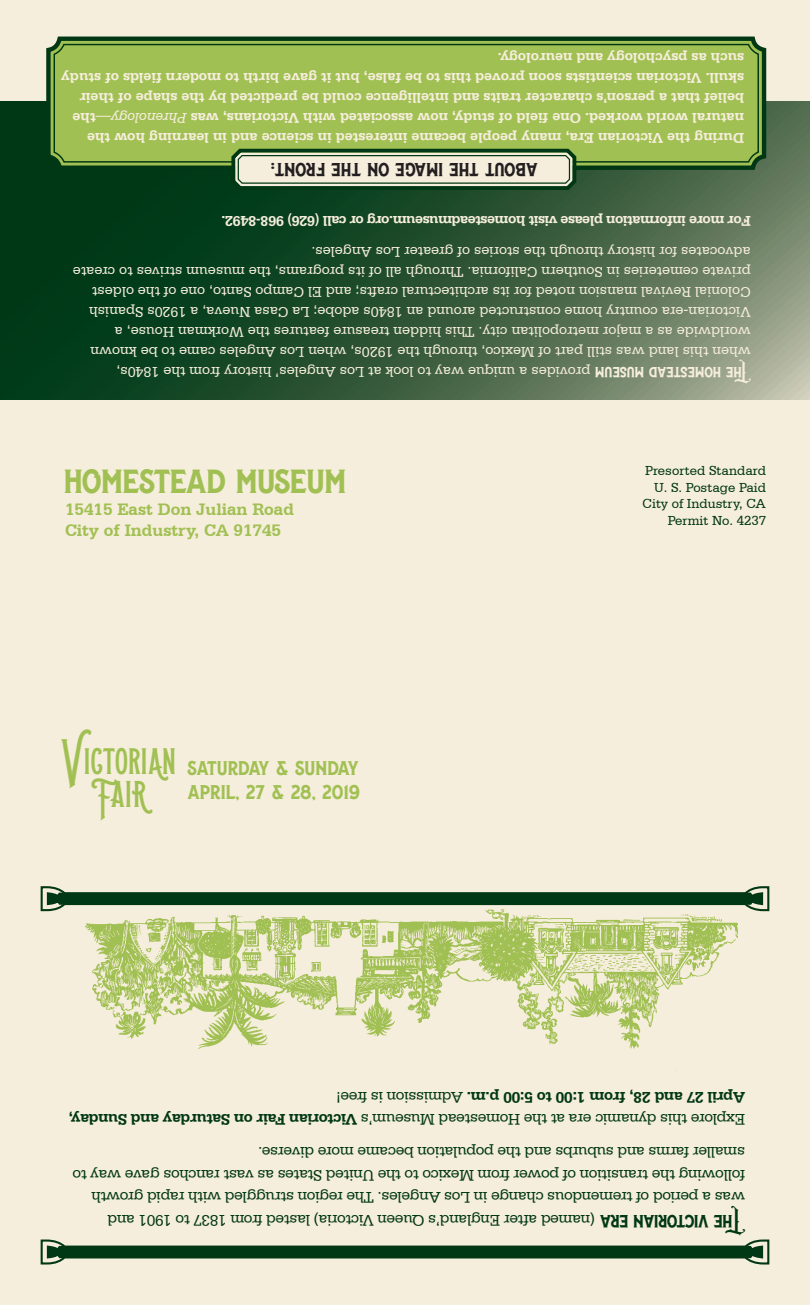
<style>
.page{position:relative;width:810px;height:1305px;background:#f6eedc}
.page>*{position:absolute;margin:0;border:0;box-sizing:border-box;transform-origin:0 0}
.t1{font:40px "LHF Whistler";letter-spacing:-.02em;color:#a1c053}
.t2{font:38.25px "LHF Elixir";color:#a1c053}
.t3{font:37.75px "LHF Elixir";letter-spacing:-.015em;color:#a1c053}
.t4{font:23.75px "LHF Whistler";color:#a1c053}
.Body_text{font:22.5px "LHF Whistler";letter-spacing:-.01em;color:#231f20}
.Body_text-2{font:21.25px "LHF Whistler";letter-spacing:-.02em;color:#003714}
.t5{font:700 17.5px "Serifa BT";color:#a1c053}
.Body_text-3{font:17.5px "LHF Whistler";color:#f6eedc}
.Body_text-4{font:16.25px/22.5px "Serifa BT";letter-spacing:-.02em;color:#003714}
.Body_text-5{font:700 16.25px/22.5px "Serifa BT";letter-spacing:-.02em;color:#003714}
.Body_text-6{font:15px/20px "Serifa BT";color:#f6eedc}
.Body_text-7{font:700 15px/20px "Serifa BT";color:#f6eedc}
.Body_text-8{font:700 15px "Serifa BT";letter-spacing:-.03em;color:#f6eedc}
.t6{font:13.75px "Serifa BT";color:#003714}
.s1{font-weight:400;font-style:italic}
.s2{font-size:49.5px}
.s3{font-weight:400}
</style>
<div class="page">
<svg style="left:0;top:102px;width:810px;height:298px;background:#365c3d"></svg>
<svg style="left:43px;top:36px;width:726px;height:137px;background:#94b44f"></svg>
<div style="left:54px;top:44px;width:705px;height:119px;border:1px solid #003714;border-radius:10px"></div>
<svg style="left:228px;top:145px;width:352px;height:48px"></svg>
<svg style="left:40px;top:886px;width:730px;height:26px"></svg>
<img style="left:85px;top:910px;width:653px;height:161px">
<svg style="left:40px;top:1239px;width:730px;height:26px"></svg>
<p class="Body_text-7" style="left:744px;top:149px;width:684px;rotate:-180deg">During the Victorian Era, many people became interested in science and in learning how the natural world worked. One field of study, now associated with Victorians, was <span class="s1">Phrenology—</span>the belief that a person’s character traits and intelligence could be predicted by the shape of their skull. Victorian scientists soon proved this to be false, but it gave birth to modern fields of study such as psychology and neurology.</p>
<p class="Body_text" style="left:538px;top:184px;width:269px;rotate:-180deg">ABOUT THE IMAGE ON THE FRONT:</p>
<p class="Body_text-8" style="left:751px;top:230px;width:531px;rotate:-180deg">For more information please visit homesteadmuseum.org or call (626) 968-8492.</p>
<p class="Body_text-6" style="left:751px;top:362px;width:679px;rotate:-180deg">when this land was still part of Mexico, through the 1920s, when Los Angeles came to be known worldwide as a major metropolitan city. This hidden treasure features the Workman House, a Victorian-era country home constructed around an 1840s adobe; La Casa Nueva, a 1920s Spanish Colonial Revival mansion noted for its architectural crafts; and El Campo Santo, one of the oldest private cemeteries in Southern California. Through all of its programs, the museum strives to create advocates for history through the stories of greater Los Angeles.</p>
<p class="Body_text-6" style="left:590px;top:382px;width:476px;rotate:-180deg">provides a unique way to look at Los Angeles’ history from the 1840s,</p>
<p class="Body_text-3" style="left:751px;top:383px;width:157px;rotate:-180deg">THE HOMESTEAD MUSEUM</p>
<p class="t1" style="left:64px;top:455px;width:284px">HOMESTEAD MUSEUM</p>
<p class="t5" style="left:65px;top:498px;width:230px">15415 East Don Julian Road</p>
<p class="t5" style="left:65px;top:519px;width:218px">City of Industry, CA 91745</p>
<p class="t3" style="left:61px;top:733px;width:117px"><span class="s2">V</span>ictori}n</p>
<p class="t2" style="left:91px;top:766px;width:57px">Fai∏</p>
<p class="t4" style="left:188px;top:753px;width:173px">SATURDAY &amp; SUNDAY</p>
<p class="t4" style="left:188px;top:777px;width:174px">APRIL, 27 &amp; 28, 2019</p>
<p class="t6" style="left:645px;top:462px;width:122px">Presorted Standard</p>
<p class="t6" style="left:654px;top:479px;width:113px">U. S. Postage Paid</p>
<p class="t6" style="left:643px;top:495px;width:125px">City of Industry, CA</p>
<p class="t6" style="left:668px;top:512px;width:100px">Permit No. 4237</p>
<p class="Body_text-5" style="left:745px;top:1131px;width:678px;rotate:-180deg"><span class="s3">Explore this dynamic era at the Homestead Museum’s</span> Victorian Fair on Saturday and Sunday,<br>April 27 and 28, from 1:00 to 5:00 p.m. <span class="s3">Admission is free!</span></p>
<p class="Body_text-4" style="left:745px;top:1209px;width:674px;rotate:-180deg">was a period of tremendous change in Los Angeles. The region struggled with rapid growth following the transition of power from Mexico to the United States as vast ranchos gave way to smaller farms and suburbs and the population became more diverse.</p>
<p class="Body_text-4" style="left:595px;top:1232px;width:489px;rotate:-180deg">(named after England’s Queen Victoria) lasted from 1837 to 1901 and</p>
<p class="Body_text-2" style="left:745px;top:1235px;width:146px;rotate:-180deg">THE VICTORIAN ERA</p>
</div>
